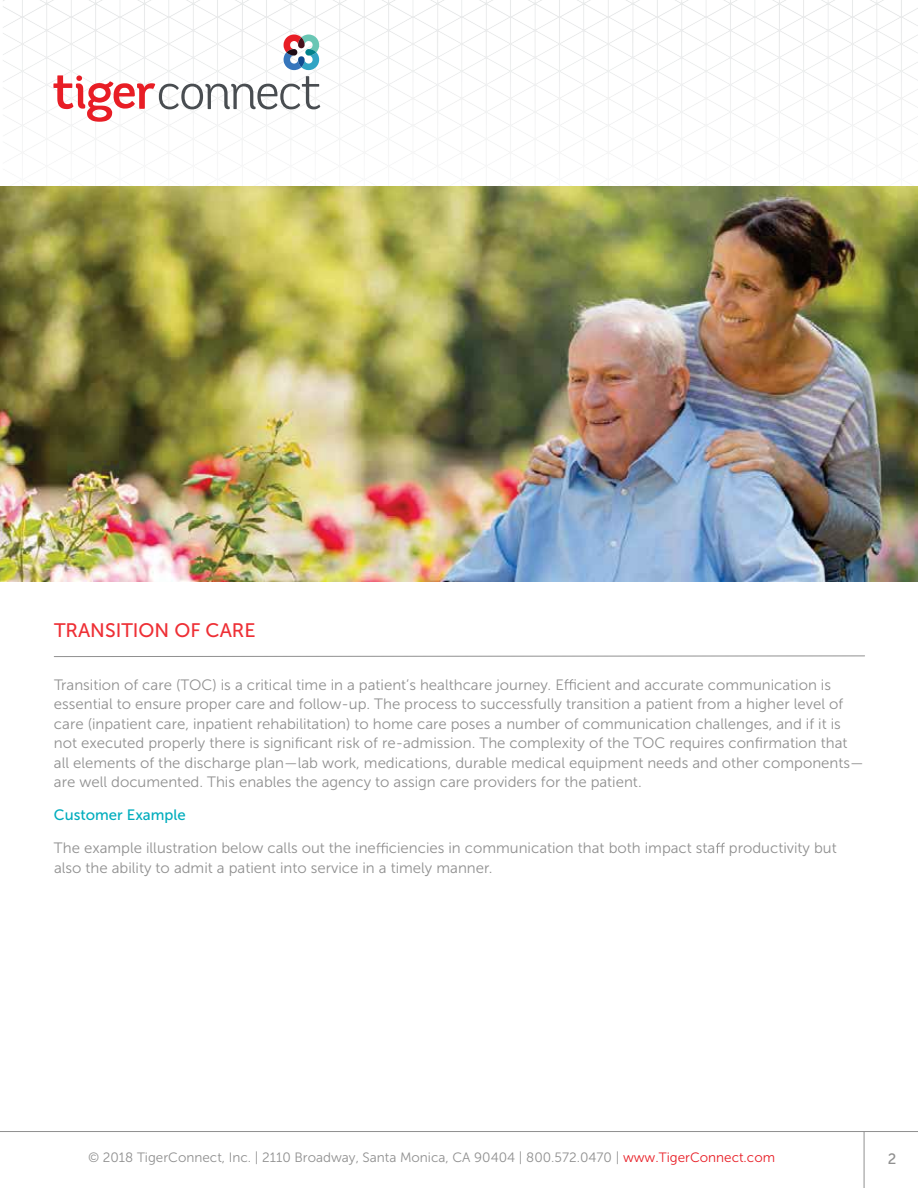
<style>
.page{position:relative;width:918px;height:1188px;background:#fff}
.page>*{position:absolute;margin:0;border:0;box-sizing:border-box;transform-origin:0 0}
.t1{font:19.5px "Museo Sans 500";color:#ee2f35}
.t2{font:15px/19.5px "Museo Sans 300";color:#909090}
.t3{font:15px "Museo Sans 500";color:#00adbd}
.t4{font:15px "Museo Sans 500";color:#909090}
.t5{font:13.5px "Museo Sans 300";color:#909090}
.s1{color:#e81d25}
</style>
<div class="page">
<svg style="left:3px;top:0;width:915px;height:145px"></svg>
<svg style="left:54px;top:655px;width:811px;height:2px"></svg>
<svg style="left:564px;top:679px;width:12px;height:11px"></svg>
<svg style="left:376px;top:843px;width:12px;height:10px"></svg>
<svg style="left:716px;top:843px;width:9px;height:10px"></svg>
<hr style="left:0;top:1131px;width:918px;height:1px;background:#909090">
<hr style="left:864px;top:1132px;width:1px;height:56px;background:#909090">
<img style="left:0;top:186px;width:918px;height:396px">
<svg style="left:53px;top:33px;width:267px;height:89px"></svg>
<h1 class="t1" style="left:54px;top:624px;width:203px">TRANSITION OF CARE</h1>
<p class="t2" style="left:54px;top:676px;width:811px">Transition of care (TOC) is a critical time in a patient’s healthcare journey. E cient and accurate communication is essential to ensure proper care and follow-up. The process to successfully transition a patient from a higher level of care (inpatient care, inpatient rehabilitation) to home care poses a number of communication challenges, and if it is not executed properly there is significant risk of re-admission. The complexity of the TOC requires confirmation that all elements of the discharge plan—lab work, medications, durable medical equipment needs and other components— are well documented. This enables the agency to assign care providers for the patient.</p>
<p class="t3" style="left:54px;top:810px;width:133px">Customer Example</p>
<p class="t2" style="left:54px;top:840px;width:784px">The example illustration below calls out the ine ciencies in communication that both impact sta productivity but also the ability to admit a patient into service in a timely manner.</p>
<p class="t5" style="left:88px;top:1152px;width:689px">© 2018 TigerConnect, Inc. | 2110 Broadway, Santa Monica, CA 90404 | 800.572.0470 | <span class="s1">www.TigerConnect.com</span></p>
<p class="t4" style="left:888px;top:1154px;width:10px">2</p>
</div>
